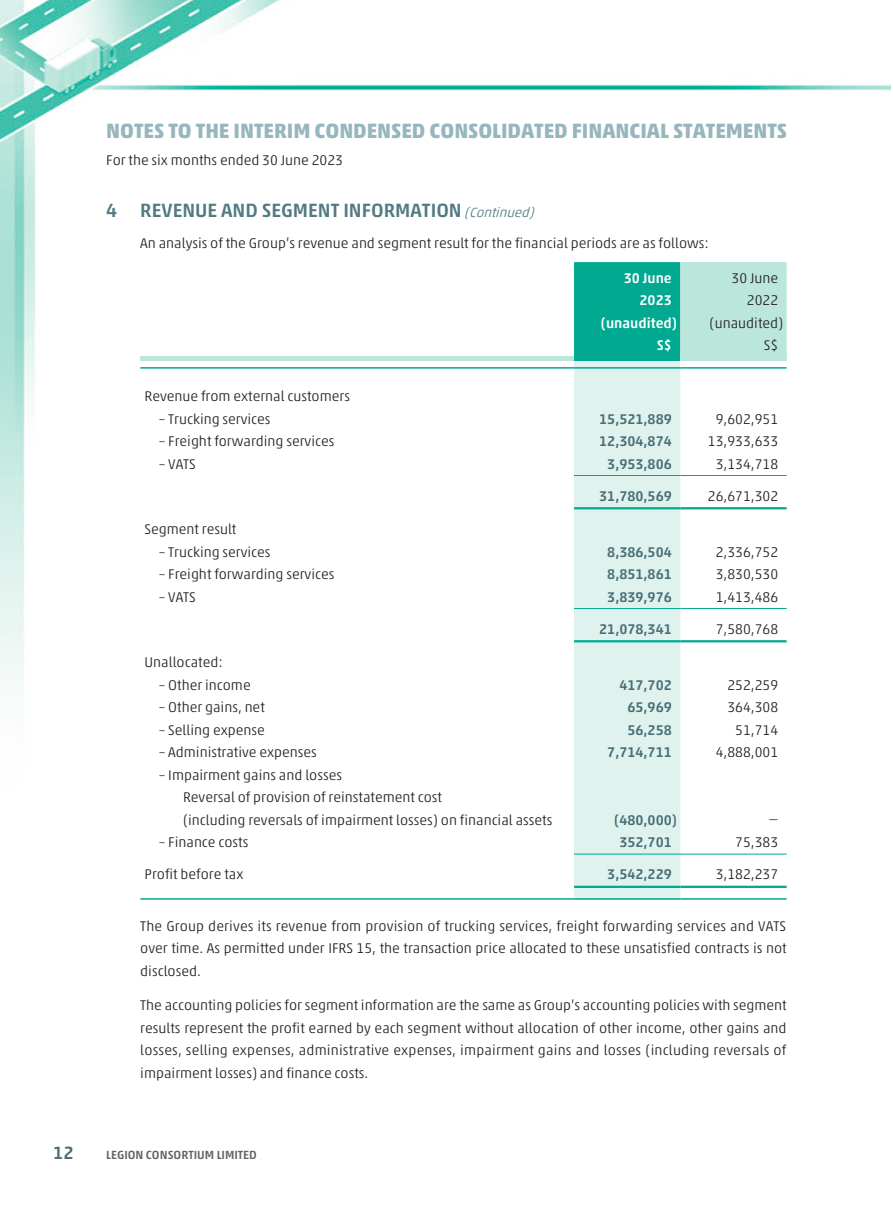
<style>
.page{position:relative;width:893px;height:1212px;background:#fff}
.page>*{position:absolute;margin:0;border:0;box-sizing:border-box;transform-origin:0 0}
.t1{font:700 21px "Akko Pro";letter-spacing:-.005em;color:#97b6bd}
._3__標題{font:500 19.5px "Akko Pro";color:#527a82}
.t2{font:500 18px "Akko Pro";color:#496e76}
._1__內文{font:300 14.25px/22.5px "Akko Pro";color:#231f20;text-align:justify}
._1__內文-2{font:500 14.25px "Akko Pro";color:#496e76}
._1__內文-3{font:500 14.25px "Akko Pro";color:#fff}
.t3{font:500 12px "Akko Pro";color:#636366}
.s1{font-weight:300;font-style:italic;font-size:13.5px}
</style>
<div class="page">
<img style="left:0;top:0;width:891px;height:898px">
<svg style="left:574px;top:262px;width:213px;height:95px;background:#5ec7b6"></svg>
<hr style="left:140px;top:357px;width:434px;height:4px;background:#bbe6dc">
<hr style="left:574px;top:357px;width:106px;height:4px;background:#00a990">
<hr style="left:680px;top:357px;width:107px;height:4px;background:#bbe6dc">
<div style="left:574px;top:361px;width:106px;height:537px;background:#dff2ee"></div>
<hr style="left:140px;top:367px;width:434px;height:2px;background:#00a990">
<hr style="left:574px;top:367px;width:106px;height:2px;background:#00a990">
<hr style="left:680px;top:367px;width:107px;height:2px;background:#00a990">
<hr style="left:574px;top:475px;width:106px;height:1px;background:#00a990">
<hr style="left:680px;top:475px;width:107px;height:1px;background:#00a990">
<hr style="left:574px;top:507px;width:106px;height:2px;background:#00a990">
<hr style="left:680px;top:507px;width:107px;height:2px;background:#00a990">
<hr style="left:574px;top:608px;width:106px;height:1px;background:#00a990">
<hr style="left:680px;top:608px;width:107px;height:1px;background:#00a990">
<hr style="left:574px;top:640px;width:106px;height:2px;background:#00a990">
<hr style="left:680px;top:640px;width:107px;height:2px;background:#00a990">
<hr style="left:574px;top:854px;width:106px;height:1px;background:#00a990">
<hr style="left:680px;top:854px;width:107px;height:1px;background:#00a990">
<hr style="left:574px;top:886px;width:106px;height:2px;background:#00a990">
<hr style="left:680px;top:886px;width:107px;height:2px;background:#00a990">
<hr style="left:140px;top:898px;width:434px;height:2px;background:#00a990">
<hr style="left:574px;top:898px;width:106px;height:2px;background:#00a990">
<hr style="left:680px;top:898px;width:107px;height:2px;background:#00a990">
<h1 class="t1" style="left:106px;top:118px;width:682px">NOTES TO THE INTERIM CONDENSED CONSOLIDATED FINANCIAL STATEMENTS</h1>
<p class="_1__內文" style="left:106px;top:148px;width:238px">For the six months ended 30 June 2023</p>
<p class="_3__標題" style="left:106px;top:199px;width:433px">4 REVENUE AND SEGMENT INFORMATION <span class="s1">(Continued)</span></p>
<p class="_1__內文" style="left:140px;top:232px;width:570px">An analysis of the Group’s revenue and segment result for the financial periods are as follows:</p>
<p class="_1__內文-3" style="left:624px;top:269px;width:50px">30 June</p>
<p class="_1__內文-3" style="left:639px;top:292px;width:34px">2023</p>
<p class="_1__內文" style="left:731px;top:266px;width:48px">30 June</p>
<p class="_1__內文" style="left:747px;top:289px;width:33px">2022</p>
<p class="_1__內文-3" style="left:601px;top:314px;width:78px">(unaudited)</p>
<p class="_1__內文" style="left:710px;top:311px;width:75px">(unaudited)</p>
<p class="_1__內文-3" style="left:657px;top:337px;width:17px">S$</p>
<p class="_1__內文" style="left:764px;top:334px;width:16px">S$</p>
<p class="_1__內文" style="left:145px;top:385px;width:207px">Revenue from external customers</p>
<p class="_1__內文" style="left:159px;top:407px;width:113px">– Trucking services</p>
<p class="_1__內文-2" style="left:599px;top:410px;width:74px">15,521,889</p>
<p class="_1__內文" style="left:716px;top:407px;width:64px">9,602,951</p>
<p class="_1__內文" style="left:159px;top:430px;width:177px">– Freight forwarding services</p>
<p class="_1__內文-2" style="left:599px;top:433px;width:74px">12,304,874</p>
<p class="_1__內文" style="left:708px;top:430px;width:72px">13,933,633</p>
<p class="_1__內文" style="left:159px;top:452px;width:39px">– VATS</p>
<p class="_1__內文-2" style="left:607px;top:455px;width:66px">3,953,806</p>
<p class="_1__內文" style="left:716px;top:452px;width:64px">3,134,718</p>
<p class="_1__內文-2" style="left:599px;top:487px;width:74px">31,780,569</p>
<p class="_1__內文" style="left:708px;top:484px;width:72px">26,671,302</p>
<p class="_1__內文" style="left:145px;top:518px;width:93px">Segment result</p>
<p class="_1__內文" style="left:159px;top:540px;width:113px">– Trucking services</p>
<p class="_1__內文-2" style="left:607px;top:543px;width:66px">8,386,504</p>
<p class="_1__內文" style="left:716px;top:540px;width:64px">2,336,752</p>
<p class="_1__內文" style="left:159px;top:563px;width:177px">– Freight forwarding services</p>
<p class="_1__內文-2" style="left:607px;top:566px;width:66px">8,851,861</p>
<p class="_1__內文" style="left:716px;top:563px;width:64px">3,830,530</p>
<p class="_1__內文" style="left:159px;top:585px;width:39px">– VATS</p>
<p class="_1__內文-2" style="left:607px;top:588px;width:66px">3,839,976</p>
<p class="_1__內文" style="left:716px;top:585px;width:64px">1,413,486</p>
<p class="_1__內文-2" style="left:599px;top:620px;width:74px">21,078,341</p>
<p class="_1__內文" style="left:716px;top:617px;width:64px">7,580,768</p>
<p class="_1__內文" style="left:145px;top:651px;width:80px">Unallocated:</p>
<p class="_1__內文" style="left:159px;top:673px;width:93px">– Other income</p>
<p class="_1__內文-2" style="left:619px;top:676px;width:54px">417,702</p>
<p class="_1__內文" style="left:727px;top:673px;width:52px">252,259</p>
<p class="_1__內文" style="left:159px;top:696px;width:108px">– Other gains, net</p>
<p class="_1__內文-2" style="left:627px;top:699px;width:46px">65,969</p>
<p class="_1__內文" style="left:727px;top:696px;width:52px">364,308</p>
<p class="_1__內文" style="left:159px;top:718px;width:107px">– Selling expense</p>
<p class="_1__內文-2" style="left:627px;top:721px;width:46px">56,258</p>
<p class="_1__內文" style="left:735px;top:718px;width:44px">51,714</p>
<p class="_1__內文" style="left:159px;top:741px;width:160px">– Administrative expenses</p>
<p class="_1__內文-2" style="left:607px;top:744px;width:66px">7,714,711</p>
<p class="_1__內文" style="left:716px;top:741px;width:64px">4,888,001</p>
<p class="_1__內文" style="left:159px;top:763px;width:185px">– Impairment gains and losses</p>
<p class="_1__內文" style="left:183px;top:786px;width:260px">Reversal of provision of reinstatement cost</p>
<p class="_1__內文" style="left:183px;top:808px;width:371px">(including reversals of impairment losses) on financial assets</p>
<p class="_1__內文-2" style="left:614px;top:811px;width:64px">(480,000)</p>
<p class="_1__內文" style="left:769px;top:808px;width:11px">—</p>
<p class="_1__內文" style="left:159px;top:831px;width:91px">– Finance costs</p>
<p class="_1__內文-2" style="left:619px;top:834px;width:54px">352,701</p>
<p class="_1__內文" style="left:735px;top:831px;width:44px">75,383</p>
<p class="_1__內文" style="left:145px;top:863px;width:100px">Profit before tax</p>
<p class="_1__內文-2" style="left:607px;top:866px;width:66px">3,542,229</p>
<p class="_1__內文" style="left:716px;top:863px;width:64px">3,182,237</p>
<p class="_1__內文" style="left:140px;top:914px;width:648px">The Group derives its revenue from provision of trucking services, freight forwarding services and VATS over time. As permitted under IFRS 15, the transaction price allocated to these unsatisfied contracts is not disclosed.</p>
<p class="_1__內文" style="left:140px;top:994px;width:648px">The accounting policies for segment information are the same as Group’s accounting policies with segment results represent the profit earned by each segment without allocation of other income, other gains and losses, selling expenses, administrative expenses, impairment gains and losses (including reversals of impairment losses) and finance costs.</p>
<p class="t2" style="left:53px;top:1142px;width:22px">12</p>
<p class="t3" style="left:106px;top:1147px;width:152px">LEGION CONSORTIUM LIMITED</p>
</div>
